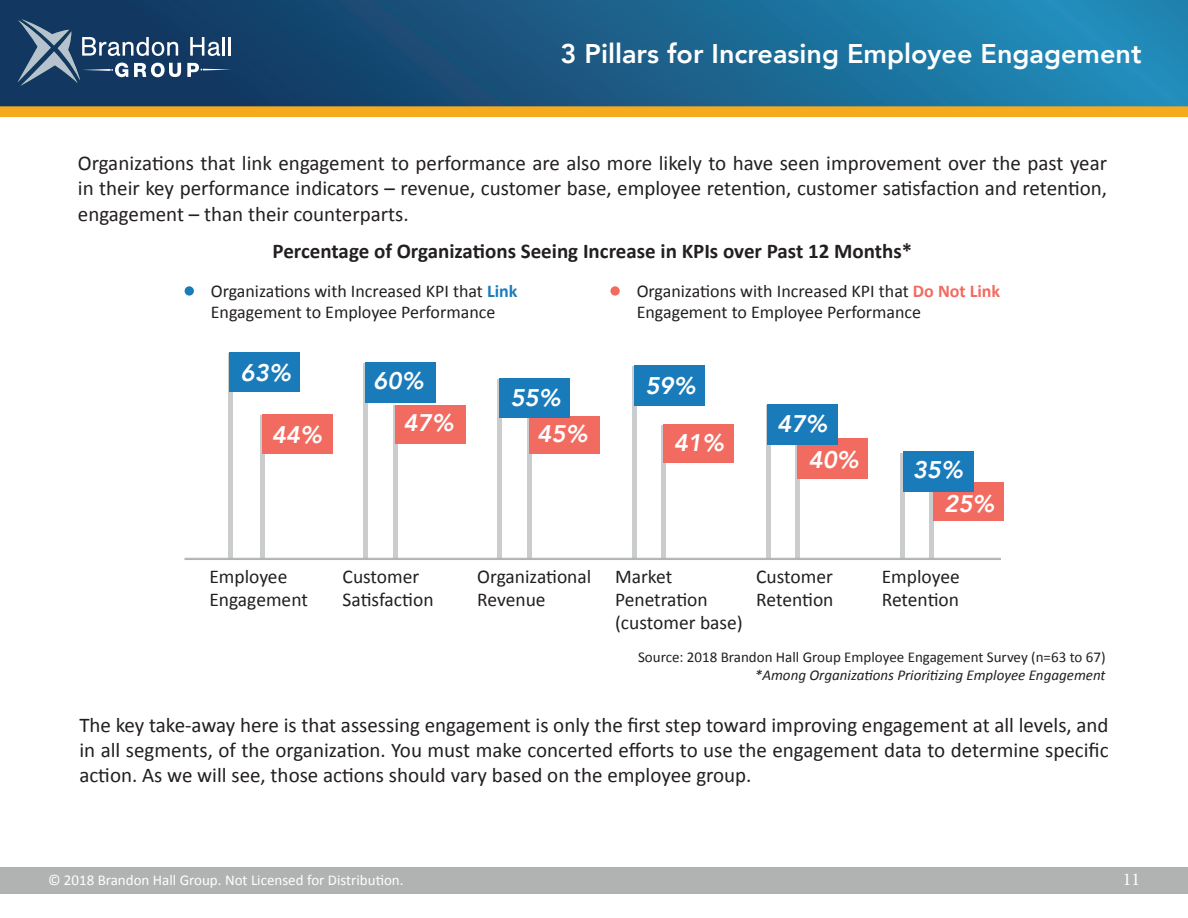
<style>
.page{position:relative;width:1188px;height:918px;background:#fff}
.page>*{position:absolute;margin:0;border:0;box-sizing:border-box;transform-origin:0 0}
.t1{font:800 27px "Avenir";color:#fff}
.t2{font:italic 800 24px/41.8px "Avenir";color:#fff}
.t3{font:21px/25.2px "Calibri";color:#231f20;text-align:justify}
.t4{font:700 21px "Calibri";color:#231f20}
.t5{font:19.5px/23.4px "Calibri";color:#231f20}
.t6{font:18px/21.6px "Calibri";color:#231f20}
.t7{font:18px "Minion Pro";color:#fff}
.t8{font:15px "Calibri";color:#231f20}
.t9{font:15px "Calibri";color:#fff}
.t10{font:italic 15px "Calibri";color:#231f20}
.s1{font-weight:700;color:#197bba}
.s2{font-weight:700;color:#f26b60}
</style>
<div class="page">
<svg style="left:0;top:0;width:1188px;height:106px;background:#1a618b"></svg>
<svg style="left:190px;top:37px;width:41px;height:19px"></svg>
<svg style="left:187px;top:63px;width:44px;height:14px"></svg>
<svg style="left:18px;top:19px;width:163px;height:67px;background:#3f5e7f"></svg>
<div style="left:0;top:106px;width:1188px;height:11px;background:#f6ab1e"></div>
<div style="left:0;top:867px;width:1188px;height:26px;background:#b1b2b2"></div>
<div style="left:260px;top:415px;width:5px;height:144px;background:#cbccce"></div>
<div style="left:393px;top:405px;width:5px;height:154px;background:#cbccce"></div>
<div style="left:527px;top:412px;width:5px;height:147px;background:#cbccce"></div>
<div style="left:661px;top:425px;width:5px;height:134px;background:#cbccce"></div>
<div style="left:795px;top:428px;width:5px;height:131px;background:#cbccce"></div>
<hr style="left:930px;top:484px;width:4px;height:75px;background:#cbccce">
<div style="left:228px;top:353px;width:5px;height:206px;background:#cbccce"></div>
<div style="left:363px;top:363px;width:5px;height:196px;background:#cbccce"></div>
<hr style="left:498px;top:379px;width:4px;height:180px;background:#cbccce">
<hr style="left:632px;top:366px;width:4px;height:193px;background:#cbccce">
<div style="left:766px;top:405px;width:5px;height:154px;background:#cbccce"></div>
<div style="left:900px;top:454px;width:5px;height:105px;background:#cbccce"></div>
<div style="left:229px;top:352px;width:71px;height:40px;background:#197bba"></div>
<div style="left:262px;top:415px;width:71px;height:39px;background:#f26b60"></div>
<div style="left:365px;top:362px;width:71px;height:41px;background:#197bba"></div>
<div style="left:634px;top:366px;width:71px;height:40px;background:#197bba"></div>
<div style="left:663px;top:424px;width:71px;height:39px;background:#f26b60"></div>
<div style="left:797px;top:438px;width:71px;height:41px;background:#f26b60"></div>
<div style="left:933px;top:483px;width:70px;height:38px;background:#f26b60"></div>
<div style="left:395px;top:405px;width:70px;height:38px;background:#f26b60"></div>
<div style="left:529px;top:416px;width:71px;height:38px;background:#f26b60"></div>
<div style="left:767px;top:404px;width:71px;height:41px;background:#197bba"></div>
<div style="left:499px;top:378px;width:71px;height:40px;background:#197bba"></div>
<div style="left:903px;top:451px;width:71px;height:41px;background:#197bba"></div>
<hr style="left:185px;top:558px;width:816px;height:1px;background:#b1b2b2">
<hr style="left:185px;top:559px;width:816px;height:1px;background:#b1b2b2">
<div style="left:185px;top:286px;width:9px;height:10px;background:#197bba;border-radius:50%"></div>
<svg style="left:610px;top:286px;width:10px;height:10px"></svg>
<p class="t1" style="left:561px;top:32px;width:583px">3 Pillars for Increasing Employee Engagement</p>
<p class="t3" style="left:78px;top:150px;width:1031px">Organizations that link engagement to performance are also more likely to have seen improvement over the past year in their key performance indicators – revenue, customer base, employee retention, customer satisfaction and retention, engagement – than their counterparts.</p>
<p class="t4" style="left:273px;top:238px;width:641px">Percentage of Organizations Seeing Increase in KPIs over Past 12 Months*</p>
<p class="t6" style="left:211px;top:279px;width:308px">Organizations with Increased KPI that <span class="s1">Link<br></span>Engagement to Employee Performance</p>
<p class="t6" style="left:637px;top:279px;width:365px">Organizations with Increased KPI that <span class="s2">Do Not Link<br></span>Engagement to Employee Performance</p>
<p class="t2" style="left:241px;top:351px;width:52px">63%</p>
<p class="t2" style="left:272px;top:414px;width:52px">44%</p>
<p class="t2" style="left:403px;top:360px;width:52px;text-indent:-30px">60%<br>47%</p>
<p class="t2" style="left:537px;top:379px;width:52px;line-height:36.2px;text-indent:-27px">55%<br>45%</p>
<p class="t2" style="left:645px;top:365px;width:52px">59%</p>
<p class="t2" style="left:674px;top:422px;width:52px">41%</p>
<p class="t2" style="left:809px;top:406px;width:52px;line-height:35.4px;text-indent:-31px">47%<br>40%</p>
<p class="t2" style="left:944px;top:453px;width:52px;line-height:33.9px;text-indent:-31px">35%<br>25%</p>
<p class="t5" style="left:209px;top:563px;width:100px">Employee<br>Engagement</p>
<p class="t5" style="left:477px;top:563px;width:116px">Organizational<br>Revenue</p>
<p class="t5" style="left:343px;top:563px;width:92px">Customer<br>Satisfaction</p>
<p class="t5" style="left:615px;top:563px;width:129px">Market<br>Penetration (customer base)</p>
<p class="t5" style="left:756px;top:563px;width:79px">Customer<br>Retention</p>
<p class="t5" style="left:882px;top:563px;width:80px">Employee<br>Retention</p>
<p class="t8" style="left:638px;top:648px;width:469px">Source: 2018 Brandon Hall Group Employee Engagement Survey (n=63 to 67)</p>
<p class="t10" style="left:755px;top:666px;width:352px">*Among Organizations Prioritizing Employee Engagement</p>
<p class="t3" style="left:79px;top:711px;width:1031px">The key take-away here is that assessing engagement is only the first step toward improving engagement at all levels, and in all segments, of the organization. You must make concerted efforts to use the engagement data to determine specific action. As we will see, those actions should vary based on the employee group.</p>
<p class="t9" style="left:48px;top:870px;width:357px">© 2018 Brandon Hall Group. Not Licensed for Distribution.</p>
<p class="t7" style="left:1123px;top:867px;width:19px">11</p>
</div>
